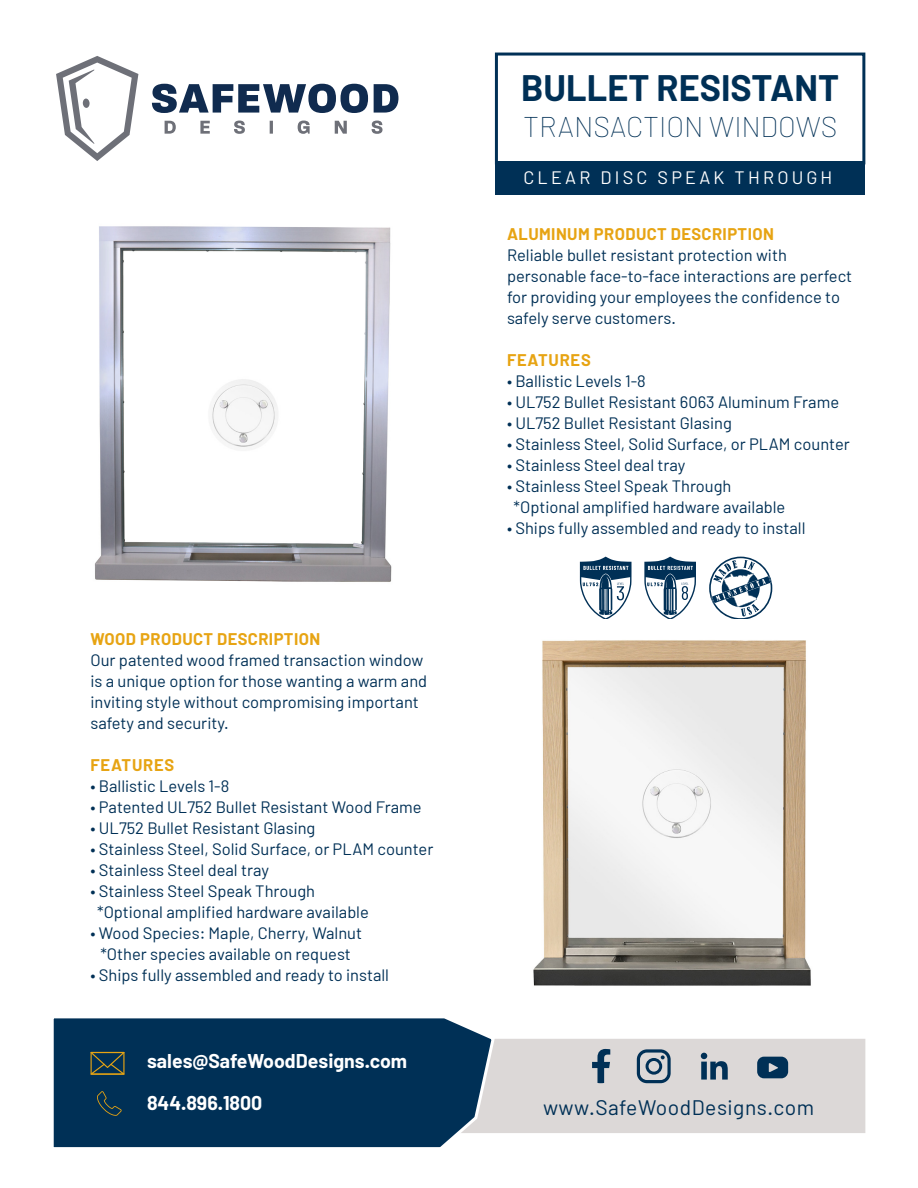
<style>
.page{position:relative;width:918px;height:1188px;background:#fff}
.page>*{position:absolute;margin:0;border:0;box-sizing:border-box;transform-origin:0 0}
.t1{font:700 36px "Barlow";color:#003056}
.t2{font:100 28.5px "Barlow";color:#003056}
.t3{font:21px "Barlow";letter-spacing:.025em;color:#003056}
.t4{font:700 19.5px "Barlow";color:#fff}
.t5{font:18px "Barlow";letter-spacing:.18em;color:#fff}
.t6{font:16.5px/21px "Barlow";color:#003056}
.t7{font:700 16.5px "Barlow";letter-spacing:.025em;color:#e7a413}
.t8{font:700 16.5px "Barlow";letter-spacing:.05em;color:#e7a413}
</style>
<div class="page">
<div style="left:497px;top:1039px;width:368px;height:94px;background:#dcd8d7"></div>
<svg style="left:53px;top:1018px;width:444px;height:130px;background:#0f3c5f"></svg>
<svg style="left:97px;top:1091px;width:25px;height:25px"></svg>
<svg style="left:91px;top:1052px;width:34px;height:23px"></svg>
<svg style="left:152px;top:84px;width:216px;height:29px"></svg>
<svg style="left:374px;top:84px;width:24px;height:29px"></svg>
<svg style="left:165px;top:121px;width:218px;height:13px"></svg>
<svg style="left:56px;top:56px;width:82px;height:105px"></svg>
<div style="left:83px;top:98px;width:7px;height:10px;background:#6e7078;border-radius:50%"></div>
<svg style="left:701px;top:1053px;width:27px;height:27px"></svg>
<svg style="left:637px;top:1049px;width:34px;height:34px"></svg>
<svg style="left:592px;top:1049px;width:18px;height:34px"></svg>
<svg style="left:757px;top:1057px;width:31px;height:21px"></svg>
<div style="left:495px;top:53px;width:370px;height:111px;border:3px solid #003056"></div>
<div style="left:495px;top:161px;width:370px;height:34px;background:#003056"></div>
<svg style="left:580px;top:557px;width:52px;height:62px"></svg>
<svg style="left:644px;top:557px;width:52px;height:62px"></svg>
<svg style="left:709px;top:557px;width:63px;height:62px"></svg>
<img style="left:533px;top:640px;width:278px;height:346px">
<img style="left:94px;top:226px;width:298px;height:356px">
<p class="t1" style="left:521px;top:65px;width:320px">BULLET RESISTANT</p>
<p class="t2" style="left:523px;top:109px;width:316px">TRANSACTION WINDOWS</p>
<p class="t5" style="left:524px;top:166px;width:310px">CLEAR DISC SPEAK THROUGH</p>
<p class="t7" style="left:91px;top:628px;width:231px">WOOD PRODUCT DESCRIPTION</p>
<p class="t6" style="left:91px;top:649px;width:338px">Our patented wood framed transaction window is a unique option for those wanting a warm and inviting style without compromising important safety and security.</p>
<p class="t8" style="left:91px;top:754px;width:85px">FEATURES</p>
<p class="t6" style="left:91px;top:775px;width:140px">• Ballistic Levels 1-8</p>
<p class="t6" style="left:91px;top:796px;width:333px">• Patented UL752 Bullet Resistant Wood Frame</p>
<p class="t6" style="left:91px;top:817px;width:226px">• UL752 Bullet Resistant Glasing</p>
<p class="t6" style="left:91px;top:838px;width:344px">• Stainless Steel, Solid Surface, or PLAM counter</p>
<p class="t6" style="left:91px;top:859px;width:180px">• Stainless Steel deal tray</p>
<p class="t6" style="left:91px;top:880px;width:226px">• Stainless Steel Speak Through</p>
<p class="t6" style="left:97px;top:901px;width:273px">*Optional amplified hardware available</p>
<p class="t6" style="left:91px;top:922px;width:273px">• Wood Species: Maple, Cherry, Walnut</p>
<p class="t6" style="left:100px;top:943px;width:252px">*Other species available on request</p>
<p class="t6" style="left:91px;top:964px;width:300px">• Ships fully assembled and ready to install</p>
<p class="t7" style="left:507px;top:224px;width:268px">ALUMINUM PRODUCT DESCRIPTION</p>
<p class="t6" style="left:507px;top:244px;width:347px">Reliable bullet resistant protection with personable face-to-face interactions are perfect for providing your employees the confidence to safely serve customers.</p>
<p class="t8" style="left:507px;top:350px;width:85px">FEATURES</p>
<p class="t6" style="left:507px;top:370px;width:140px">• Ballistic Levels 1-8</p>
<p class="t6" style="left:507px;top:391px;width:334px">• UL752 Bullet Resistant 6063 Aluminum Frame</p>
<p class="t6" style="left:507px;top:412px;width:226px">• UL752 Bullet Resistant Glasing</p>
<p class="t6" style="left:507px;top:433px;width:344px">• Stainless Steel, Solid Surface, or PLAM counter</p>
<p class="t6" style="left:507px;top:454px;width:180px">• Stainless Steel deal tray</p>
<p class="t6" style="left:507px;top:475px;width:226px">• Stainless Steel Speak Through</p>
<p class="t6" style="left:514px;top:496px;width:273px">*Optional amplified hardware available</p>
<p class="t6" style="left:507px;top:517px;width:300px">• Ships fully assembled and ready to install</p>
<p class="t4" style="left:147px;top:1048px;width:262px">sales@SafeWoodDesigns.com</p>
<p class="t4" style="left:147px;top:1090px;width:117px">844.896.1800</p>
<p class="t3" style="left:543px;top:1094px;width:273px">www.SafeWoodDesigns.com</p>
</div>
